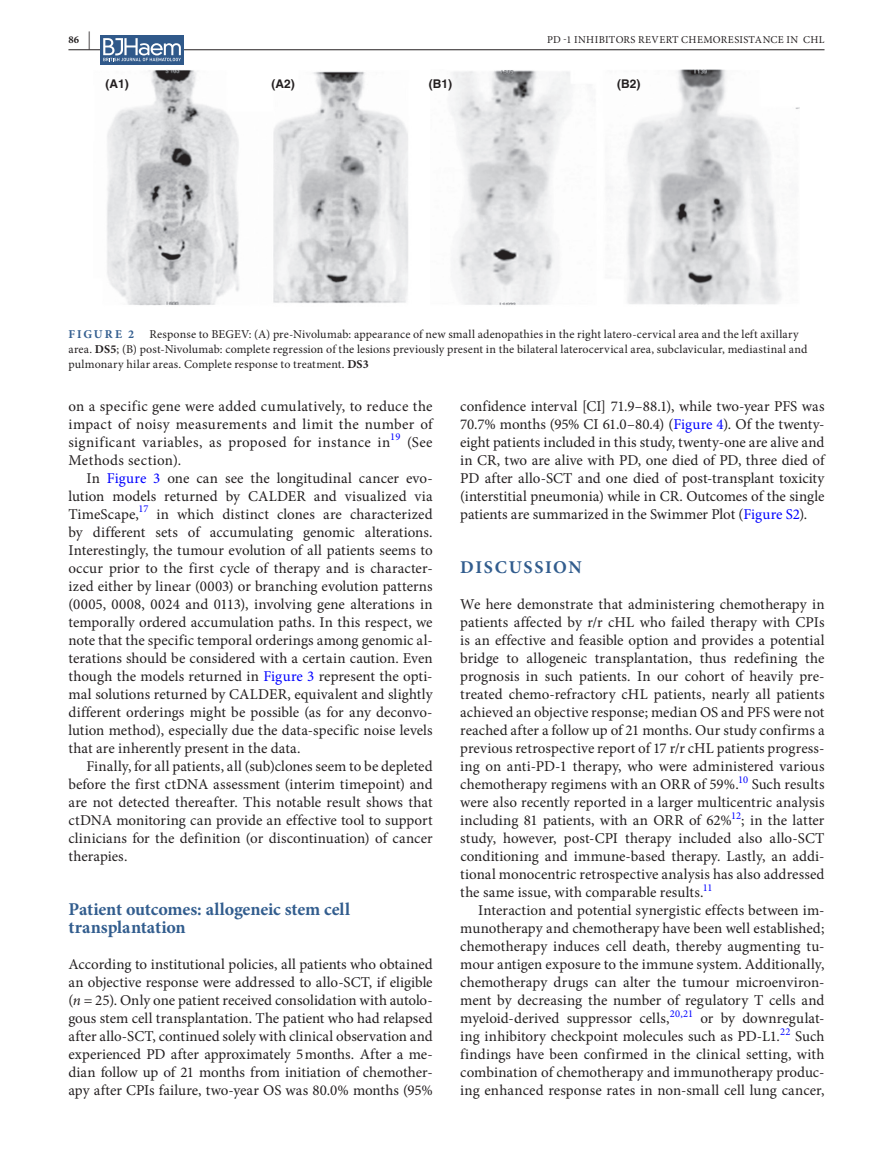
<style>
.page{position:relative;width:893px;height:1174px;background:#fff}
.page>*{position:absolute;margin:0;border:0;box-sizing:border-box;transform-origin:0 0}
.t1{font:700 18px/18px "Minion Pro";letter-spacing:-.005em;color:#325d8e}
.t2{font:700 18px "Minion Pro";letter-spacing:.09em;color:#325d8e}
.t3{font:15px/18px "Minion Pro";letter-spacing:.005em;color:#231f20;text-align:justify}
.t4{font:15px "Minion Pro";letter-spacing:.025em;color:#231f20}
.t5{font:12px/15px "Minion Pro";letter-spacing:.01em;color:#231f20}
.t6{font:700 12px "Helvetica";color:#231f20}
.t7{font:700 12px "Minion Pro";letter-spacing:.17em;color:#325d8e}
.t8{font:10.5px "Minion Pro";letter-spacing:.03em;color:#231f20}
.t9{font:10.5px "Minion Pro";letter-spacing:-.01em;color:#00f}
.t10{font:700 10.5px "Minion Pro";color:#231f20}
.s1{font-size:18px}
.s2{font-weight:700}
.s3{color:#00f}
.s4{font-style:italic}
</style>
<div class="page">
<hr style="left:68px;top:49px;width:756px;height:1px;background:#231f20">
<div style="left:100px;top:35px;width:84px;height:30px;background:#30598a"></div>
<svg style="left:103px;top:38px;width:78px;height:23px"></svg>
<img style="left:107px;top:69px;width:692px;height:237px">
<p class="t10" style="left:68px;top:32px;width:24px">86 <span class="s1">|</span></p>
<p class="t8" style="left:547px;top:32px;width:279px">PD -1 INHIBITORS REVERT CHEMORESISTANCE IN CHL</p>
<p class="t6" style="left:106px;top:77px;width:25px">(A1)</p>
<p class="t6" style="left:272px;top:77px;width:25px">(A2)</p>
<p class="t6" style="left:429px;top:77px;width:25px">(B1)</p>
<p class="t6" style="left:617px;top:77px;width:25px">(B2)</p>
<p class="t5" style="left:68px;top:326px;width:740px;text-indent:81px">Response to BEGEV: (A) pre-Nivolumab: appearance of new small adenopathies in the right latero-cervical area and the left axillary area. <span class="s2">DS5</span>; (B) post-Nivolumab: complete regression of the lesions previously present in the bilateral laterocervical area, subclavicular, mediastinal and pulmonary hilar areas. Complete response to treatment. <span class="s2">DS3</span></p>
<p class="t7" style="left:69px;top:325px;width:67px">FIGURE 2</p>
<p class="t3" style="left:68px;top:397px;width:366px">on a specific gene were added cumulatively, to reduce the impact of noisy measurements and limit the number of significant variables, as proposed for instance in</p>
<p class="t9" style="left:390px;top:430px;width:12px">19</p>
<p class="t3" style="left:407px;top:433px;width:27px">(See</p>
<p class="t4" style="left:68px;top:450px;width:114px">Methods section).</p>
<p class="t3" style="left:86px;top:469px;width:348px">In <span class="s3">Figure 3</span> one can see the longitudinal cancer evo-</p>
<p class="t3" style="left:68px;top:487px;width:366px">lution models returned by CALDER and visualized via</p>
<p class="t3" style="left:68px;top:505px;width:72px">TimeScape,</p>
<p class="t9" style="left:139px;top:502px;width:11px">17</p>
<p class="t3" style="left:68px;top:505px;width:366px;text-indent:88px">in which distinct clones are characterized by different sets of accumulating genomic alterations.<br>Interestingly, the tumour evolution of all patients seems to occur prior to the first cycle of therapy and is character&shy;ized either by linear (0003) or branching evolution patterns (0005, 0008, 0024 and 0113), involving gene alterations in temporally ordered accumulation paths. In this respect, we note that the specific temporal orderings among genomic al&shy;terations should be considered with a certain caution. Even though the models returned in <span class="s3">Figure 3</span> represent the opti&shy;mal solutions returned by CALDER, equivalent and slightly different orderings might be possible (as for any deconvo&shy;lution method), especially due the data-specific noise levels that are inherently present in the data.</p>
<p class="t3" style="left:68px;top:757px;width:366px;text-indent:18px">Finally, for all patients, all (sub)clones seem to be depleted before the first ctDNA assessment (interim timepoint) and are not detected thereafter. This notable result shows that ctDNA monitoring can provide an effective tool to support clinicians for the definition (or discontinuation) of cancer therapies.</p>
<p class="t1" style="left:68px;top:900px;width:283px">Patient outcomes: allogeneic stem cell transplantation</p>
<p class="t3" style="left:68px;top:955px;width:366px">According to institutional policies, all patients who obtained an objective response were addressed to allo-SCT, if eligible (<span class="s4">n</span> = 25). Only one patient received consolidation with autolo&shy;gous stem cell transplantation. The patient who had relapsed after allo-SCT, continued solely with clinical observation and experienced PD after approximately 5months. After a me&shy;dian follow up of 21 months from initiation of chemother&shy;apy after CPIs failure, two-year OS was 80.0% months (95%</p>
<p class="t3" style="left:460px;top:397px;width:366px">confidence interval [CI] 71.9–88.1), while two-year PFS was 70.7% months (95% CI 61.0–80.4) (<span class="s3">Figure 4</span>). Of the twenty&shy;eight patients included in this study, twenty-one are alive and in CR, two are alive with PD, one died of PD, three died of PD after allo-SCT and one died of post-transplant toxicity (interstitial pneumonia) while in CR. Outcomes of the single patients are summarized in the Swimmer Plot (<span class="s3">Figure S2</span>).</p>
<p class="t2" style="left:460px;top:555px;width:123px">DISCUSSION</p>
<p class="t3" style="left:460px;top:595px;width:366px">We here demonstrate that administering chemotherapy in patients affected by r/r cHL who failed therapy with CPIs is an effective and feasible option and provides a potential bridge to allogeneic transplantation, thus redefining the prognosis in such patients. In our cohort of heavily pre&shy;treated chemo-refractory cHL patients, nearly all patients achieved an objective response; median OS and PFS were not reached after a follow up of 21 months. Our study confirms a previous retrospective report of 17 r/r cHL patients progress&shy;ing on anti-PD-1 therapy, who were administered various chemotherapy regimens with an ORR of 59%.</p>
<p class="t9" style="left:738px;top:772px;width:11px">10</p>
<p class="t3" style="left:460px;top:775px;width:366px;text-indent:291px">Such results were also recently reported in a larger multicentric analysis including 81 patients, with an ORR of 62%</p>
<p class="t9" style="left:731px;top:808px;width:12px">12</p>
<p class="t3" style="left:460px;top:811px;width:366px;text-indent:281px">; in the latter study, however, post-CPI therapy included also allo-SCT conditioning and immune-based therapy. Lastly, an addi&shy;tional monocentric retrospective analysis has also addressed the same issue, with comparable results.</p>
<p class="t9" style="left:703px;top:880px;width:11px">11</p>
<p class="t3" style="left:460px;top:901px;width:366px;text-indent:18px">Interaction and potential synergistic effects between im&shy;munotherapy and chemotherapy have been well established; chemotherapy induces cell death, thereby augmenting tu&shy;mour antigen exposure to the immune system. Additionally, chemotherapy drugs can alter the tumour microenviron&shy;ment by decreasing the number of regulatory T cells and myeloid-derived suppressor cells,</p>
<p class="t9" style="left:670px;top:1006px;width:25px">20,21</p>
<p class="t3" style="left:460px;top:1009px;width:366px;text-indent:240px">or by downregulat&shy;ing inhibitory checkpoint molecules such as PD-L1.</p>
<p class="t9" style="left:780px;top:1024px;width:12px">22</p>
<p class="t3" style="left:460px;top:1027px;width:366px;text-indent:335px">Such findings have been confirmed in the clinical setting, with combination of chemotherapy and immunotherapy produc&shy;ing enhanced response rates in non-small cell lung cancer,</p>
</div>
